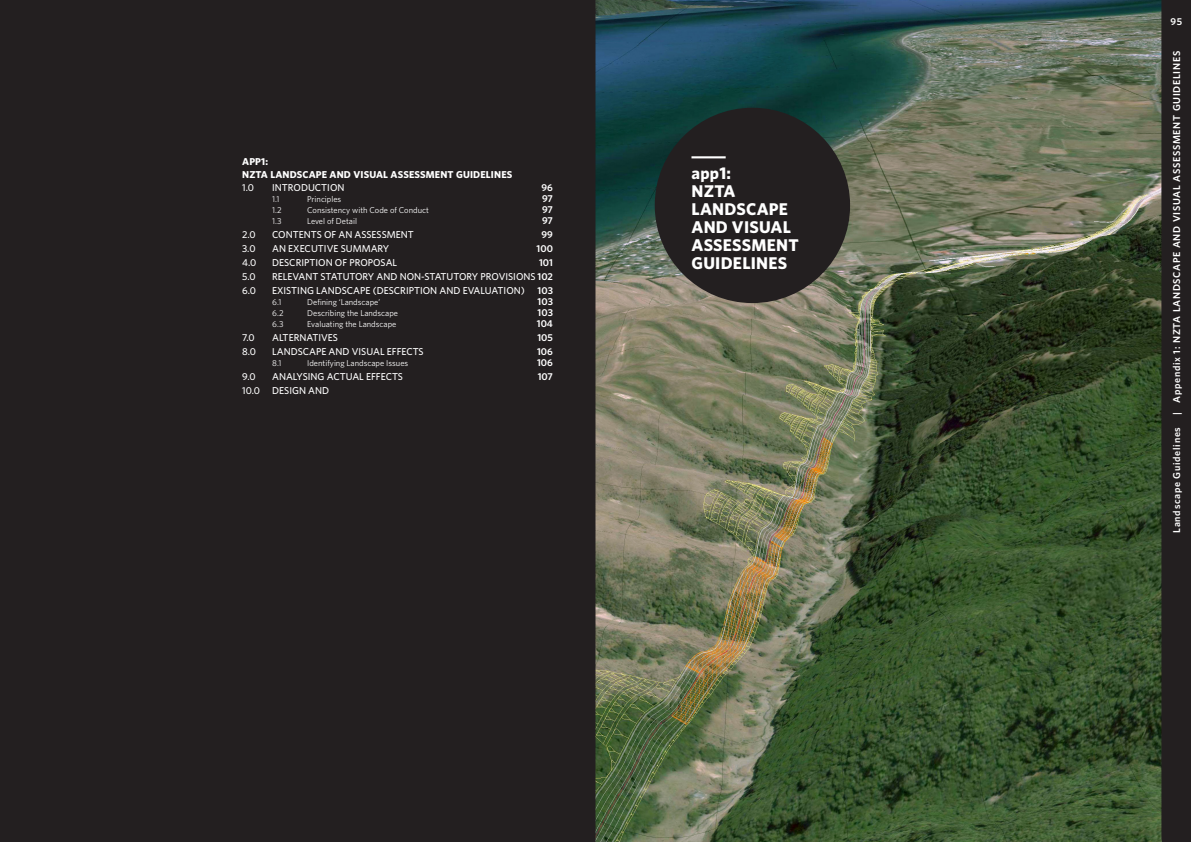
<style>
.page{position:relative;width:1191px;height:842px;background:#fff}
.page>*{position:absolute;margin:0;border:0;box-sizing:border-box;transform-origin:0 0}
.Section_Head{font:700 17px/18px "Whitney";letter-spacing:.015em;color:#fff}
.Page_details_02{font:500 10px "Whitney";color:#fff}
.section_marker{font:600 10px "Whitney";letter-spacing:.07em;color:#fff}
.heading_toc{font:700 10px/13px "Whitney";letter-spacing:.015em;color:#fff}
.Page_details_02-2{font:600 10px "Whitney";color:#fff}
.Page_details_03{font:600 10px "Whitney";color:#fff}
.Page_details_03-2{font:8.5px "Whitney";color:#fff}
.s1{font-weight:600}
</style>
<div class="page">
<img style="left:595px;top:0;width:566px;height:842px">
<div style="left:654px;top:108px;width:196px;height:195px;background:#231f20;border-radius:50%"></div>
<hr style="left:691px;top:156px;width:34px;height:2px;background:#fff">
<svg style="left:1161px;top:0;width:30px;height:842px;background:#252322"></svg>
<div style="left:0;top:0;width:595px;height:842px;background:#231f20"></div>
<p class="heading_toc" style="left:242px;top:155px;width:272px">APP1:<br>NZTA LANDSCAPE AND VISUAL ASSESSMENT GUIDELINES</p>
<p class="Page_details_02" style="left:242px;top:182px;width:13px">1.0</p>
<p class="Page_details_02" style="left:272px;top:182px;width:74px">INTRODUCTION</p>
<p class="Page_details_02-2" style="left:541px;top:182px;width:13px">96</p>
<p class="Page_details_03-2" style="left:272px;top:194px;width:9px">1.1</p>
<p class="Page_details_03-2" style="left:307px;top:194px;width:36px">Principles</p>
<p class="Page_details_03" style="left:542px;top:193px;width:12px">97</p>
<p class="Page_details_03-2" style="left:272px;top:205px;width:11px">1.2</p>
<p class="Page_details_03-2" style="left:307px;top:205px;width:123px">Consistency with Code of Conduct</p>
<p class="Page_details_03" style="left:542px;top:204px;width:12px">97</p>
<p class="Page_details_03-2" style="left:272px;top:216px;width:11px">1.3</p>
<p class="Page_details_03-2" style="left:307px;top:216px;width:51px">Level of Detail</p>
<p class="Page_details_03" style="left:542px;top:215px;width:12px">97</p>
<p class="Page_details_02" style="left:242px;top:229px;width:15px">2.0</p>
<p class="Page_details_02" style="left:272px;top:229px;width:143px">CONTENTS OF AN ASSESSMENT</p>
<p class="Page_details_02-2" style="left:541px;top:229px;width:13px">99</p>
<p class="Page_details_02" style="left:242px;top:243px;width:15px">3.0</p>
<p class="Page_details_02" style="left:272px;top:243px;width:119px">AN EXECUTIVE SUMMARY</p>
<p class="Page_details_02-2" style="left:536px;top:243px;width:18px">100</p>
<p class="Page_details_02" style="left:242px;top:257px;width:16px">4.0</p>
<p class="Page_details_02" style="left:272px;top:257px;width:127px">DESCRIPTION OF PROPOSAL</p>
<p class="Page_details_02-2" style="left:539px;top:257px;width:15px">101</p>
<p class="Page_details_02" style="left:242px;top:271px;width:15px">5.0</p>
<p class="Page_details_02" style="left:272px;top:271px;width:282px">RELEVANT STATUTORY AND NON-STATUTORY PROVISIONS <span class="s1">102</span></p>
<p class="Page_details_02" style="left:242px;top:285px;width:15px">6.0</p>
<p class="Page_details_02" style="left:272px;top:285px;width:254px">EXISTING LANDSCAPE (DESCRIPTION AND EVALUATION)</p>
<p class="Page_details_02-2" style="left:537px;top:285px;width:17px">103</p>
<p class="Page_details_03-2" style="left:272px;top:297px;width:11px">6.1</p>
<p class="Page_details_03-2" style="left:307px;top:297px;width:75px">Defining ‘Landscape’</p>
<p class="Page_details_03" style="left:537px;top:296px;width:17px">103</p>
<p class="Page_details_03-2" style="left:272px;top:308px;width:13px">6.2</p>
<p class="Page_details_03-2" style="left:307px;top:308px;width:92px">Describing the Landscape</p>
<p class="Page_details_03" style="left:537px;top:307px;width:17px">103</p>
<p class="Page_details_03-2" style="left:272px;top:319px;width:13px">6.3</p>
<p class="Page_details_03-2" style="left:307px;top:319px;width:91px">Evaluating the Landscape</p>
<p class="Page_details_03" style="left:537px;top:318px;width:18px">104</p>
<p class="Page_details_02" style="left:242px;top:332px;width:14px">7.0</p>
<p class="Page_details_02" style="left:272px;top:332px;width:67px">ALTERNATIVES</p>
<p class="Page_details_02-2" style="left:537px;top:332px;width:17px">105</p>
<p class="Page_details_02" style="left:242px;top:346px;width:15px">8.0</p>
<p class="Page_details_02" style="left:272px;top:346px;width:153px">LANDSCAPE AND VISUAL EFFECTS</p>
<p class="Page_details_02-2" style="left:537px;top:346px;width:17px">106</p>
<p class="Page_details_03-2" style="left:272px;top:358px;width:11px">8.1</p>
<p class="Page_details_03-2" style="left:307px;top:358px;width:102px">Identifying Landscape Issues</p>
<p class="Page_details_03" style="left:537px;top:357px;width:17px">106</p>
<p class="Page_details_02" style="left:242px;top:371px;width:15px">9.0</p>
<p class="Page_details_02" style="left:272px;top:371px;width:132px">ANALYSING ACTUAL EFFECTS</p>
<p class="Page_details_02-2" style="left:538px;top:371px;width:17px">107</p>
<p class="Page_details_02" style="left:242px;top:385px;width:89px">10.0 DESIGN AND</p>
<p class="Section_Head" style="left:691px;top:164px;width:109px">app1:<br>NZTA<br>LANDSCAPE<br>AND VISUAL<br>ASSESSMENT<br>GUIDELINES</p>
<p class="section_marker" style="left:1170px;top:15px;width:13px">95</p>
<p class="section_marker" style="left:1170px;top:533px;width:483px;rotate:-90deg">Landscape Guidelines | Appendix 1: NZTA LANDSCAPE AND VISUAL ASSESSMENT GUIDELINES</p>
</div>
